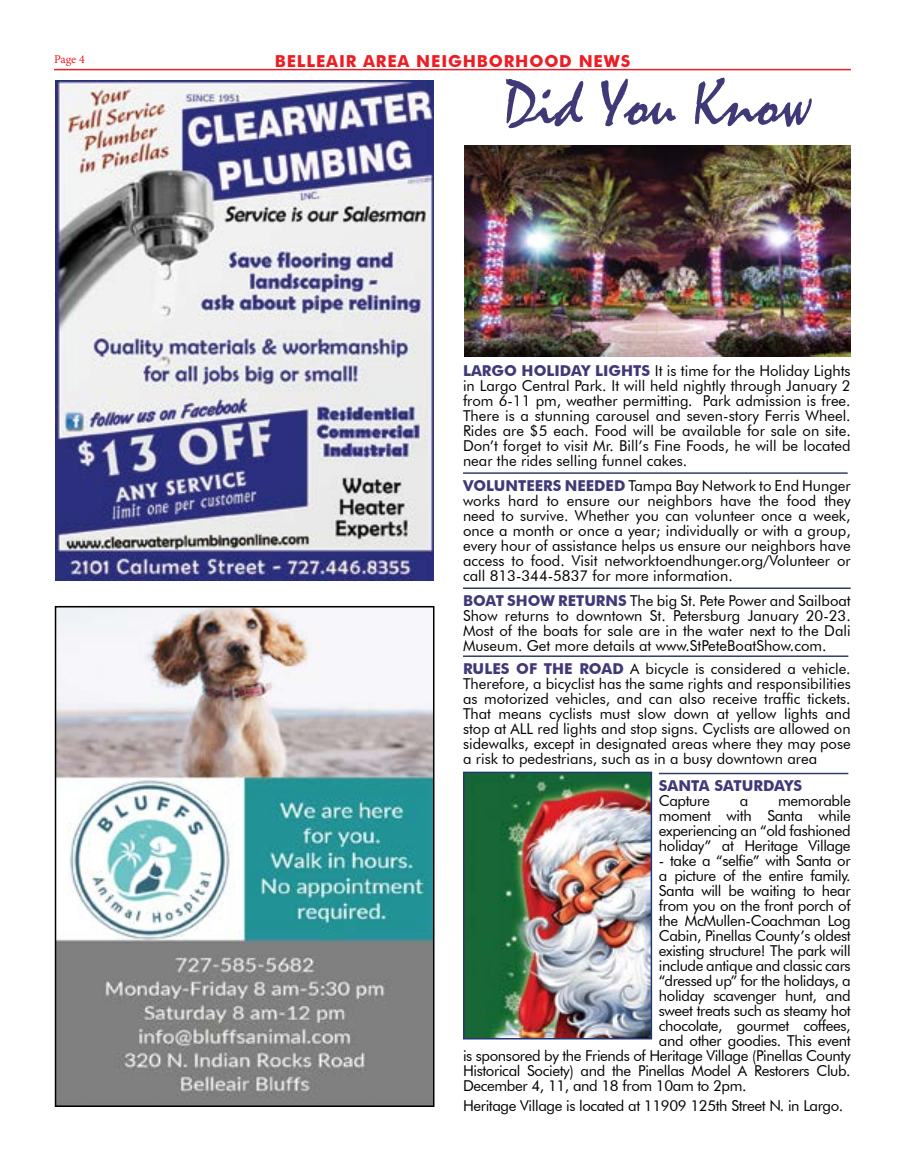
<style>
.page{position:relative;width:905px;height:1161px;background:#fff}
.page>*{position:absolute;margin:0;border:0;box-sizing:border-box;transform-origin:0 0}
.t1{font:67.5px "Mistral";color:#403977}
.t2{font:700 16.5px "Futura BT";letter-spacing:.05em;color:#ed1d24}
.t3{font:15px/15px "Futura BT";letter-spacing:-.025em;color:#000;text-align:justify}
.t4{font:700 15px "Futura BT";color:#403977}
.t5{font:12px "Minion Pro";color:#ed1d24}
.s1{font-weight:700;color:#403977}
</style>
<div class="page">
<hr style="left:54px;top:69px;width:796px;height:1px;background:#ed1d24">
<hr style="left:463px;top:472px;width:384px;height:2px;background:#304164">
<hr style="left:463px;top:587px;width:387px;height:2px;background:#304164">
<hr style="left:463px;top:655px;width:385px;height:2px;background:#304164">
<hr style="left:659px;top:773px;width:189px;height:1px;background:#304164">
<img style="left:56px;top:81px;width:377px;height:499px">
<img style="left:58px;top:609px;width:373px;height:495px">
<div style="left:55px;top:606px;width:379px;height:501px;border:2px solid #000"></div>
<img style="left:465px;top:145px;width:385px;height:211px">
<img style="left:466px;top:775px;width:183px;height:262px">
<div style="left:463px;top:772px;width:189px;height:268px;border:2px solid #253876"></div>
<p class="t5" style="left:54px;top:52px;width:32px">Page 4</p>
<p class="t2" style="left:275px;top:51px;width:357px">BELLEAIR AREA NEIGHBORHOOD NEWS</p>
<h1 class="t1" style="left:504px;top:63px;width:309px">Did You Know</h1>
<p class="t3" style="left:463px;top:363px;width:389px"><span class="s1">LARGO HOLIDAY LIGHTS</span> It is time for the Holiday Lights in Largo Central Park. It will held nightly through January 2 from 6-11 pm, weather permitting. Park admission is free.<br>There is a stunning carousel and seven-story Ferris Wheel.<br>Rides are $5 each. Food will be available for sale on site.<br>Don’t forget to visit Mr. Bill’s Fine Foods, he will be located near the rides selling funnel cakes.</p>
<p class="t3" style="left:463px;top:478px;width:389px"><span class="s1">VOLUNTEERS NEEDED</span> Tampa Bay Network to End Hunger works hard to ensure our neighbors have the food they need to survive. Whether you can volunteer once a week, once a month or once a year; individually or with a group, every hour of assistance helps us ensure our neighbors have access to food. Visit networktoendhunger.org/Volunteer or call 813-344-5837 for more information.</p>
<p class="t3" style="left:463px;top:593px;width:389px"><span class="s1">BOAT SHOW RETURNS</span> The big St. Pete Power and Sailboat Show returns to downtown St. Petersburg January 20-23.<br>Most of the boats for sale are in the water next to the Dali Museum. Get more details at www.StPeteBoatShow.com.</p>
<p class="t3" style="left:463px;top:661px;width:389px"><span class="s1">RULES OF THE ROAD</span> A bicycle is considered a vehicle.<br>Therefore, a bicyclist has the same rights and responsibilities as motorized vehicles, and can also receive traffic tickets.<br>That means cyclists must slow down at yellow lights and stop at ALL red lights and stop signs. Cyclists are allowed on sidewalks, except in designated areas where they may pose a risk to pedestrians, such as in a busy downtown area</p>
<p class="t4" style="left:659px;top:777px;width:145px">SANTA SATURDAYS</p>
<p class="t3" style="left:659px;top:793px;width:52px">Capture</p>
<p class="t3" style="left:739px;top:793px;width:10px">a</p>
<p class="t3" style="left:659px;top:793px;width:193px;text-indent:119px">memorable moment with Santa while experiencing an “old fashioned holiday” at Heritage Village</p>
<p class="t3" style="left:659px;top:853px;width:193px">- take a “selfie” with Santa or</p>
<p class="t3" style="left:659px;top:868px;width:193px">a picture of the entire family.</p>
<p class="t3" style="left:659px;top:883px;width:193px">Santa will be waiting to hear</p>
<p class="t3" style="left:659px;top:898px;width:193px">from you on the front porch of</p>
<p class="t3" style="left:659px;top:913px;width:193px">the McMullen-Coachman Log</p>
<p class="t3" style="left:659px;top:928px;width:193px">Cabin, Pinellas County’s oldest</p>
<p class="t3" style="left:659px;top:943px;width:193px">existing structure! The park will</p>
<p class="t3" style="left:659px;top:958px;width:193px">include antique and classic cars</p>
<p class="t3" style="left:659px;top:973px;width:193px">“dressed up” for the holidays, a</p>
<p class="t3" style="left:659px;top:988px;width:193px">holiday scavenger hunt, and</p>
<p class="t3" style="left:659px;top:1003px;width:193px">sweet treats such as steamy hot</p>
<p class="t3" style="left:659px;top:1018px;width:193px">chocolate, gourmet coffees,</p>
<p class="t3" style="left:659px;top:1033px;width:193px">and other goodies. This event</p>
<p class="t3" style="left:463px;top:1048px;width:389px">is sponsored by the Friends of Heritage Village (Pinellas County</p>
<p class="t3" style="left:463px;top:1063px;width:389px">Historical Society) and the Pinellas Model A Restorers Club.</p>
<p class="t3" style="left:463px;top:1078px;width:285px">December 4, 11, and 18 from 10am to 2pm.</p>
<p class="t3" style="left:463px;top:1098px;width:382px">Heritage Village is located at 11909 125th Street N. in Largo.</p>
</div>
